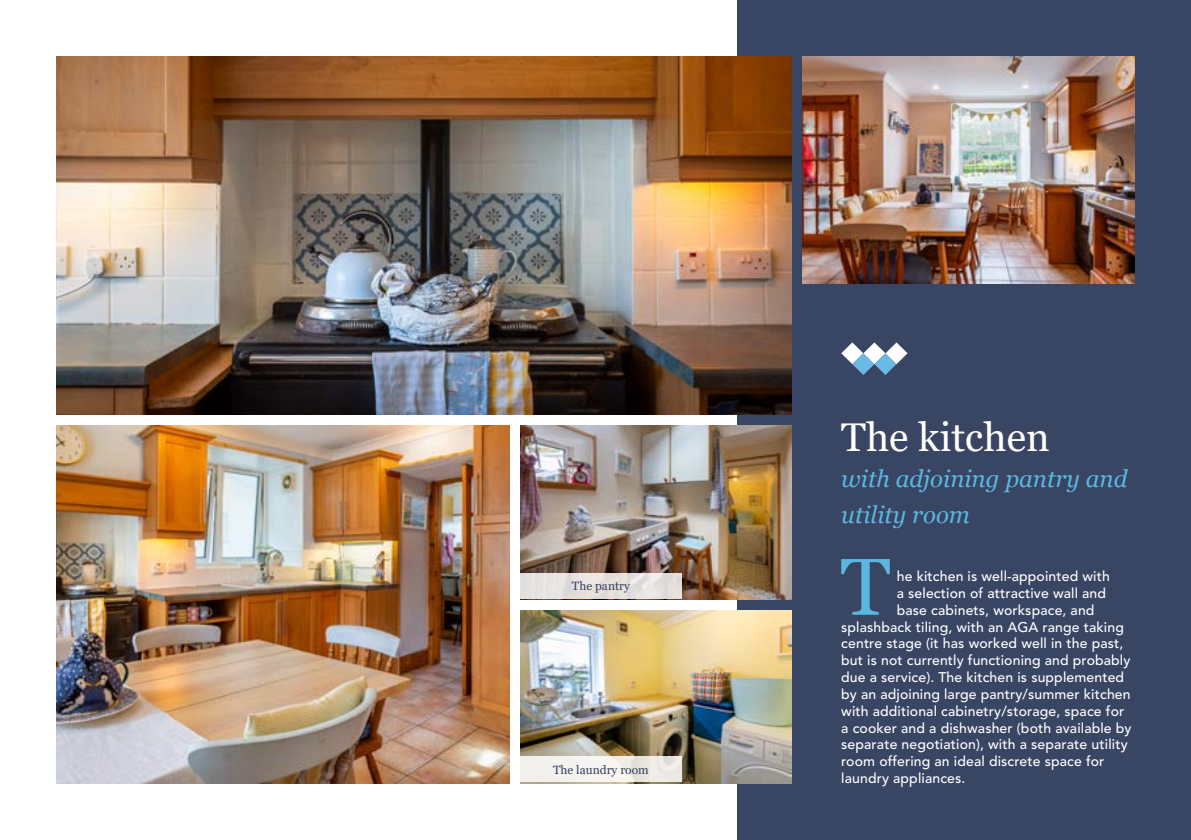
<style>
.page{position:relative;width:1191px;height:840px;background:#fff}
.page>*{position:absolute;margin:0;border:0;box-sizing:border-box;transform-origin:0 0}
.t1{font:80.4px "Georgia";color:#5bb6e0}
.t2{font:40px "Georgia";color:#fff}
.t3{font:italic 24px/36px "Georgia";color:#5bb6e0}
.t4{font:500 14px "Avenir LT Std";letter-spacing:.01em;color:#fff}
.t5{font:12px "Georgia";color:#364261}
</style>
<div class="page">
<div style="left:737px;top:0;width:454px;height:839px;background:#384563"></div>
<svg style="left:841px;top:342px;width:66px;height:33px"></svg>
<img style="left:802px;top:57px;width:332px;height:226px">
<img style="left:57px;top:57px;width:734px;height:357px">
<img style="left:57px;top:425px;width:452px;height:357px">
<img style="left:520px;top:425px;width:271px;height:173px">
<img style="left:520px;top:610px;width:271px;height:172px">
<div style="left:520px;top:573px;width:161px;height:25px;background:#e6e1de"></div>
<div style="left:520px;top:756px;width:161px;height:25px;background:linear-gradient(to right,#f7f5f2,#ece9e4)"></div>
<p class="t5" style="left:572px;top:578px;width:60px">The pantry</p>
<p class="t5" style="left:553px;top:761px;width:97px">The laundry room</p>
<h2 class="t2" style="left:841px;top:412px;width:210px">The kitchen</h2>
<h3 class="t3" style="left:841px;top:460px;width:288px">with adjoining pantry and utility room</h3>
<h1 class="t1" style="left:840px;top:538px;width:51px">T</h1>
<p class="t4" style="left:896px;top:568px;width:214px">he kitchen is well-appointed with</p>
<p class="t4" style="left:896px;top:584px;width:211px">a selection of attractive wall and</p>
<p class="t4" style="left:896px;top:601px;width:199px">base cabinets, workspace, and</p>
<p class="t4" style="left:841px;top:618px;width:284px">splashback tiling, with an AGA range taking</p>
<p class="t4" style="left:841px;top:635px;width:284px">centre stage (it has worked well in the past,</p>
<p class="t4" style="left:841px;top:652px;width:291px">but is not currently functioning and probably</p>
<p class="t4" style="left:841px;top:668px;width:284px">due a service). The kitchen is supplemented</p>
<p class="t4" style="left:841px;top:685px;width:291px">by an adjoining large pantry/summer kitchen</p>
<p class="t4" style="left:841px;top:702px;width:284px">with additional cabinetry/storage, space for</p>
<p class="t4" style="left:841px;top:719px;width:292px">a cooker and a dishwasher (both available by</p>
<p class="t4" style="left:841px;top:736px;width:288px">separate negotiation), with a separate utility</p>
<p class="t4" style="left:841px;top:752px;width:265px">room offering an ideal discrete space for</p>
<p class="t4" style="left:841px;top:769px;width:126px">laundry appliances.</p>
</div>
